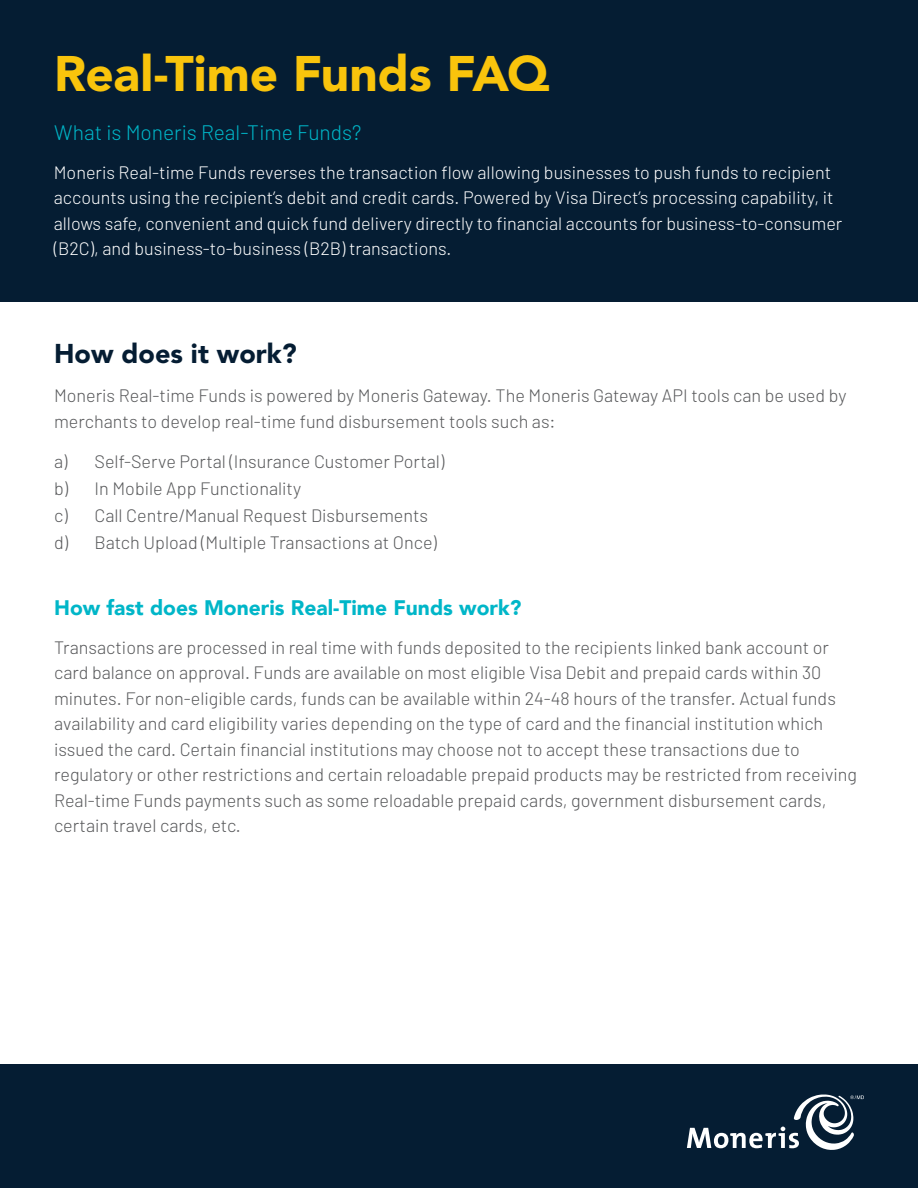
<style>
.page{position:relative;width:918px;height:1188px;background:#fff}
.page>*{position:absolute;margin:0;border:0;box-sizing:border-box;transform-origin:0 0}
.t1{font:900 49.5px "Avenir LT Std";letter-spacing:-.005em;color:#f9c40c}
.t2{font:900 27px "Avenir LT Std";color:#051d33}
.Question{font:900 21px "Avenir";color:#00b6c8}
.t3{font:300 21px "Barlow";color:#00b6c8}
.t4{font:300 18px/25.5px "Barlow";color:#57585a}
.t5{font:300 18px/25.5px "Barlow";color:#fff}
</style>
<div class="page">
<div style="left:0;top:0;width:918px;height:146px;background:#051d33"></div>
<div style="left:0;top:1064px;width:918px;height:124px;background:#051d33"></div>
<svg style="left:687px;top:1094px;width:177px;height:56px"></svg>
<div style="left:0;top:119px;width:918px;height:182px;background:#051d33"></div>
<h1 class="t1" style="left:54px;top:44px;width:497px">Real-Time Funds FAQ</h1>
<p class="t3" style="left:54px;top:119px;width:309px">What is Moneris Real-Time Funds?</p>
<p class="t5" style="left:54px;top:159px;width:790px">Moneris Real-time Funds reverses the transaction flow allowing businesses to push funds to recipient accounts using the recipient’s debit and credit cards. Powered by Visa Direct’s processing capability, it allows safe, convenient and quick fund delivery directly to financial accounts for business-to-consumer (B2C), and business-to-business (B2B) transactions.</p>
<p class="t2" style="left:54px;top:338px;width:244px">How does it work?</p>
<p class="t4" style="left:54px;top:383px;width:794px">Moneris Real-time Funds is powered by Moneris Gateway. The Moneris Gateway API tools can be used by merchants to develop real-time fund disbursement tools such as:</p>
<p class="t4" style="left:54px;top:449px;width:392px">a) Self-Serve Portal (Insurance Customer Portal)</p>
<p class="t4" style="left:54px;top:475px;width:249px">b) In Mobile App Functionality</p>
<p class="t4" style="left:54px;top:502px;width:376px">c) Call Centre/Manual Request Disbursements</p>
<p class="t4" style="left:54px;top:529px;width:384px">d) Batch Upload (Multiple Transactions at Once)</p>
<p class="Question" style="left:54px;top:590px;width:469px">How fast does Moneris Real-Time Funds work?</p>
<p class="t4" style="left:54px;top:634px;width:804px">Transactions are processed in real time with funds deposited to the recipients linked bank account or card balance on approval. Funds are available on most eligible Visa Debit and prepaid cards within 30 minutes. For non-eligible cards, funds can be available within 24-48 hours of the transfer. Actual funds availability and card eligibility varies depending on the type of card and the financial institution which issued the card. Certain financial institutions may choose not to accept these transactions due to regulatory or other restrictions and certain reloadable prepaid products may be restricted from receiving Real-time Funds payments such as some reloadable prepaid cards, government disbursement cards, certain travel cards, etc.</p>
</div>
